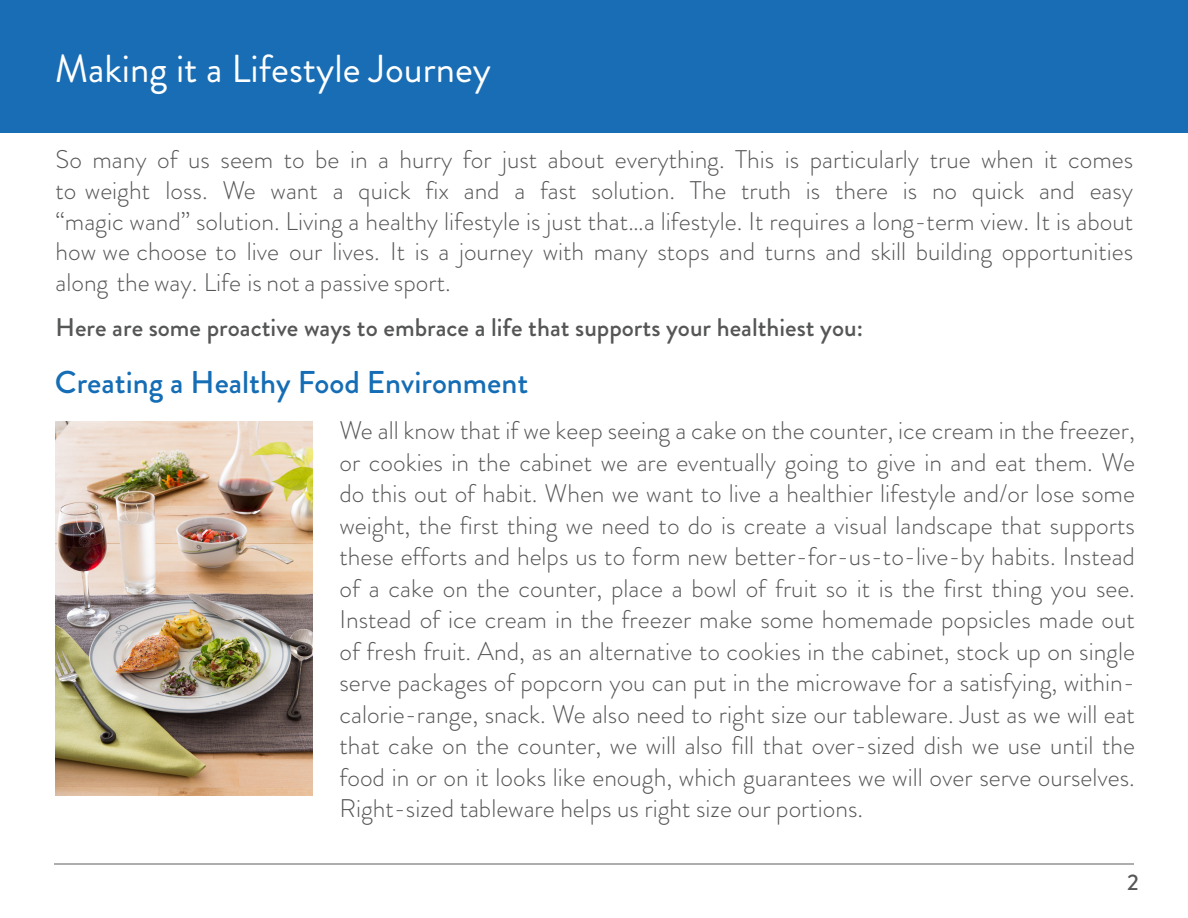
<style>
.page{position:relative;width:1188px;height:918px;background:#fff}
.page>*{position:absolute;margin:0;border:0;box-sizing:border-box;transform-origin:0 0}
.t1{font:39px "Brandon Grotesque";color:#fff}
.t2{font:500 31.5px "Brandon Grotesque";color:#146db5}
.t3{font:300 25.5px/31.5px "Brandon Grotesque";color:#555656;text-align:justify}
.t4{font:500 25.5px "Brandon Grotesque";color:#555656}
.t5{font:500 22.5px "Brandon Grotesque";color:#555656}
</style>
<div class="page">
<div style="left:0;top:0;width:1188px;height:133px;background:#196db4"></div>
<hr style="left:54px;top:863px;width:1080px;height:2px;background:#919395">
<img style="left:56px;top:421px;width:257px;height:374px">
<h1 class="t1" style="left:55px;top:42px;width:438px">Making it a Lifestyle Journey</h1>
<p class="t3" style="left:56px;top:144px;width:1079px;line-height:30.6px">So many of us seem to be in a hurry for just about everything. This is particularly true when it comes to weight loss. We want a quick fix and a fast solution. The truth is there is no quick and easy “magic wand” solution. Living a healthy lifestyle is just that…a lifestyle. It requires a long-term view. It is about how we choose to live our lives. It is a journey with many stops and turns and skill building opportunities along the way. Life is not a passive sport.</p>
<p class="t4" style="left:56px;top:310px;width:809px">Here are some proactive ways to embrace a life that supports your healthiest you:</p>
<p class="t2" style="left:55px;top:361px;width:475px">Creating a Healthy Food Environment</p>
<p class="t3" style="left:339px;top:415px;width:797px">We all know that if we keep seeing a cake on the counter, ice cream in the freezer, or cookies in the cabinet we are eventually going to give in and eat them. We do this out of habit. When we want to live a healthier lifestyle and/or lose some weight, the first thing we need to do is create a visual landscape that supports these efforts and helps us to form new better-for-us-to-live-by habits. Instead of a cake on the counter, place a bowl of fruit so it is the first thing you see.<br>Instead of ice cream in the freezer make some homemade popsicles made out of fresh fruit. And, as an alternative to cookies in the cabinet, stock up on single serve packages of popcorn you can put in the microwave for a satisfying, within&shy;calorie-range, snack. We also need to right size our tableware. Just as we will eat that cake on the counter, we will also fill that over-sized dish we use until the food in or on it looks like enough, which guarantees we will over serve ourselves.<br>Right-sized tableware helps us right size our portions.</p>
<p class="t5" style="left:1127px;top:867px;width:13px">2</p>
</div>
